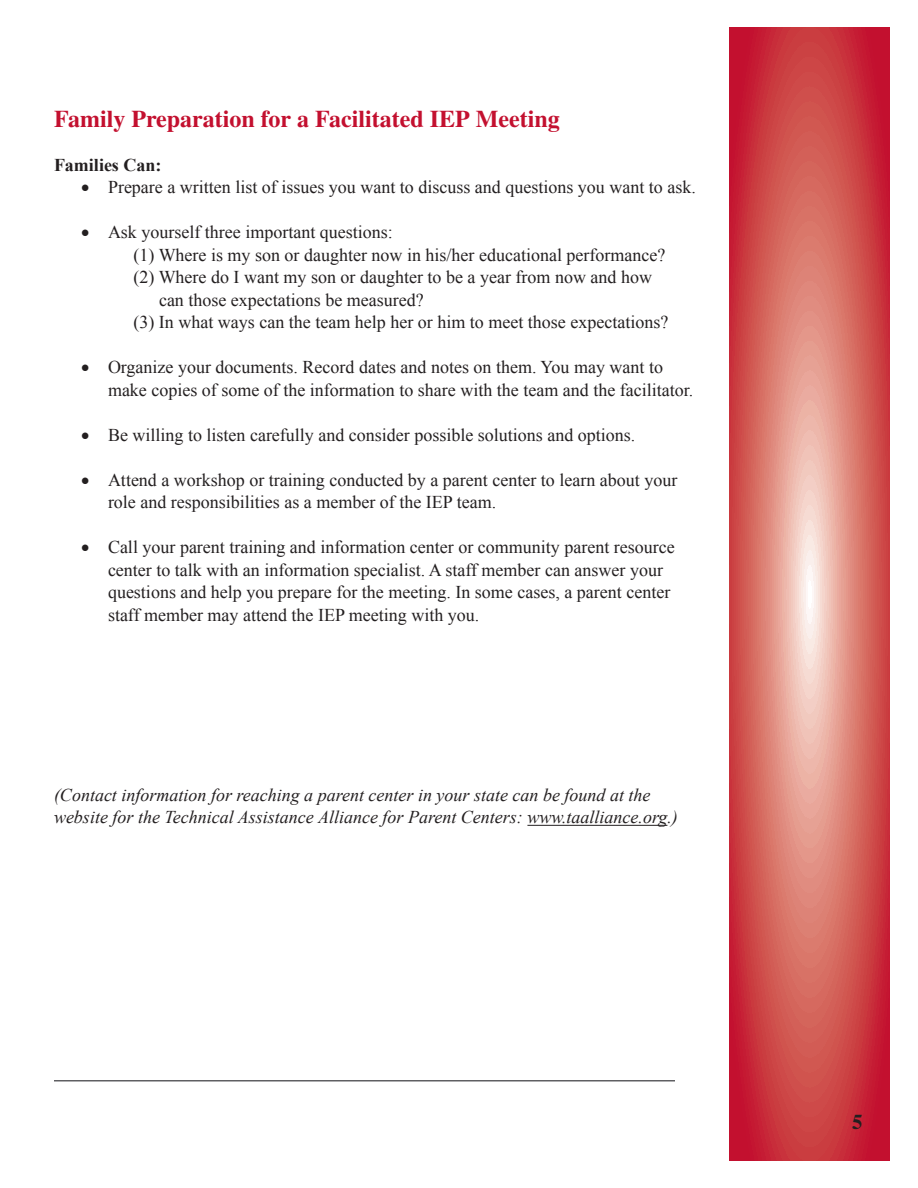
<style>
.page{position:relative;width:918px;height:1188px;background:#fff}
.page>*{position:absolute;margin:0;border:0;box-sizing:border-box;transform-origin:0 0}
.t1{font:700 24px "Times";color:#c3102f}
.t2{font:700 21px "Times";color:#231f20}
.t3{font:18px/22.5px "Times New Roman";color:#231f20}
.t4{font:italic 18px/22.5px "Times New Roman";color:#231f20}
.t5{font:700 18px "Times New Roman";color:#231f20}
</style>
<div class="page">
<svg style="left:729px;top:27px;width:160px;height:1134px;background:#d56361"></svg>
<hr style="left:527px;top:825px;width:140px;height:1px;background:#231f20">
<hr style="left:54px;top:1080px;width:621px;height:2px;background:#5f5f62">
<h2 class="t1" style="left:54px;top:104px;width:507px">Family Preparation for a Facilitated IEP Meeting</h2>
<p class="t5" style="left:54px;top:152px;width:109px">Families Can:</p>
<p class="t3" style="left:81px;top:176px;width:616px">• Prepare a written list of issues you want to discuss and questions you want to ask.</p>
<p class="t3" style="left:81px;top:221px;width:313px">• Ask yourself three important questions:</p>
<p class="t3" style="left:134px;top:243px;width:534px">(1) Where is my son or daughter now in his/her educational performance?</p>
<p class="t3" style="left:159px;top:266px;width:495px;text-indent:-26px">(2) Where do I want my son or daughter to be a year from now and how can those expectations be measured?</p>
<p class="t3" style="left:134px;top:311px;width:536px">(3) In what ways can the team help her or him to meet those expectations?</p>
<p class="t3" style="left:108px;top:356px;width:587px;text-indent:-27px">• Organize your documents. Record dates and notes on them. You may want to make copies of some of the information to share with the team and the facilitator.</p>
<p class="t3" style="left:81px;top:423px;width:556px">• Be willing to listen carefully and consider possible solutions and options.</p>
<p class="t3" style="left:108px;top:468px;width:571px;text-indent:-27px">• Attend a workshop or training conducted by a parent center to learn about your role and responsibilities as a member of the IEP team.</p>
<p class="t3" style="left:108px;top:536px;width:568px;text-indent:-27px">• Call your parent training and information center or community parent resource center to talk with an information specialist. A staff member can answer your questions and help you prepare for the meeting. In some cases, a parent center staff member may attend the IEP meeting with you.</p>
<p class="t4" style="left:54px;top:783px;width:625px">(Contact information for reaching a parent center in your state can be found at the website for the Technical Assistance Alliance for Parent Centers: www.taalliance.org.)</p>
<p class="t2" style="left:852px;top:1110px;width:12px">5</p>
</div>
